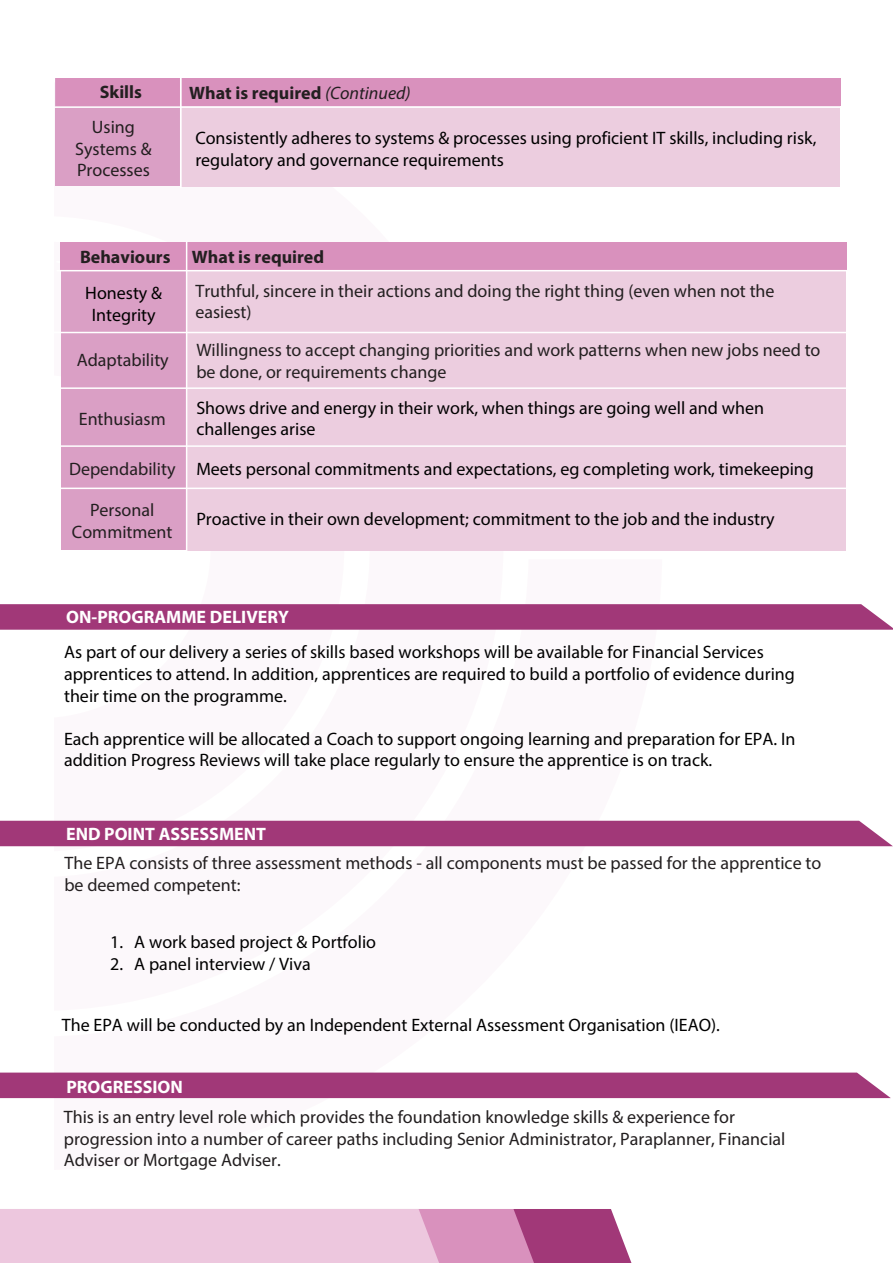
<style>
.page{position:relative;width:893px;height:1263px;background:#fff}
.page>*{position:absolute;margin:0;border:0;box-sizing:border-box;transform-origin:0 0}
.t1{font:18px/21.6px "Myriad Pro";color:#000}
.t2{font:18px/21.6px "Myriad Pro";color:#231f20}
.t3{font:18px/21.6px "Myriad Pro";color:#221e1f}
.t4{font:700 18px "Myriad Pro";color:#231f20}
.t5{font:700 18px "Myriad Pro";color:#fff}
.s1{font-weight:400;font-style:italic}
</style>
<div class="page">
<svg style="left:54px;top:269px;width:290px;height:578px"></svg>
<svg style="left:0;top:1209px;width:631px;height:54px;background:#dea9c9"></svg>
<div style="left:61px;top:243px;width:127px;height:307px;background:#da9fc5"></div>
<div style="left:187px;top:243px;width:659px;height:307px;background:#eccddf"></div>
<div style="left:60px;top:242px;width:787px;height:27px;background:#d991bd"></div>
<hr style="left:57px;top:270px;width:797px;height:1px;background:#fff">
<hr style="left:186px;top:241px;width:1px;height:310px;background:#fff">
<hr style="left:54px;top:332px;width:797px;height:1px;background:#fff">
<hr style="left:57px;top:387px;width:798px;height:2px;background:#fff">
<svg style="left:0;top:604px;width:893px;height:26px;background:#a43e7c"></svg>
<div style="left:0;top:821px;width:893px;height:25px;background:#a13878"></div>
<hr style="left:58px;top:445px;width:798px;height:2px;background:#fff">
<hr style="left:57px;top:487px;width:802px;height:2px;background:#fff">
<div style="left:0;top:1072px;width:891px;height:26px;background:#a13878"></div>
<div style="left:55px;top:78px;width:128px;height:108px;background:#da9fc5"></div>
<div style="left:182px;top:78px;width:658px;height:109px;background:#eccddf"></div>
<div style="left:56px;top:78px;width:785px;height:27px;background:#d991bd"></div>
<hr style="left:180px;top:71px;width:1px;height:117px;background:#fff">
<hr style="left:50px;top:106px;width:798px;height:2px;background:#fff">
<p class="t4" style="left:100px;top:80px;width:44px">Skills</p>
<p class="t4" style="left:189px;top:81px;width:223px">What is required <span class="s1">(Continued)</span></p>
<p class="t3" style="left:75px;top:116px;width:78px;text-align:center">Using<br>Systems &amp;<br>Processes</p>
<p class="t1" style="left:195px;top:127px;width:623px">Consistently adheres to systems &amp; processes using proficient IT skills, including risk, regulatory and governance requirements</p>
<p class="t4" style="left:80px;top:245px;width:246px">Behaviours What is required</p>
<p class="t2" style="left:195px;top:280px;width:581px;line-height:20.9px">Truthful, sincere in their actions and doing the right thing (even when not the easiest)</p>
<p class="t2" style="left:77px;top:349px;width:94px">Adaptability</p>
<p class="t1" style="left:85px;top:282px;width:78px;text-align:center">Honesty &amp;<br>Integrity</p>
<p class="t2" style="left:196px;top:339px;width:626px">Willingness to accept changing priorities and work patterns when new jobs need to be done, or requirements change</p>
<p class="t1" style="left:196px;top:397px;width:569px;line-height:21.1px">Shows drive and energy in their work, when things are going well and when challenges arise</p>
<p class="t2" style="left:79px;top:408px;width:88px">Enthusiasm</p>
<p class="t2" style="left:69px;top:458px;width:108px">Dependability</p>
<p class="t2" style="left:72px;top:499px;width:102px;text-align:center">Personal<br>Commitment</p>
<p class="t1" style="left:196px;top:458px;width:619px">Meets personal commitments and expectations, eg completing work, timekeeping</p>
<p class="t1" style="left:196px;top:507px;width:580px">Proactive in their own development; commitment to the job and the industry</p>
<p class="t5" style="left:66px;top:605px;width:224px">ON-PROGRAMME DELIVERY</p>
<p class="t1" style="left:64px;top:641px;width:732px">As part of our delivery a series of skills based workshops will be available for Financial Services apprentices to attend. In addition, apprentices are required to build a portfolio of evidence during their time on the programme.</p>
<p class="t1" style="left:64px;top:728px;width:733px">Each apprentice will be allocated a Coach to support ongoing learning and preparation for EPA. In addition Progress Reviews will take place regularly to ensure the apprentice is on track.</p>
<p class="t5" style="left:66px;top:822px;width:202px">END POINT ASSESSMENT</p>
<p class="t2" style="left:64px;top:852px;width:758px">The EPA consists of three assessment methods - all components must be passed for the apprentice to be deemed competent:</p>
<p class="t1" style="left:110px;top:931px;width:267px">1. A work based project &amp; Portfolio</p>
<p class="t1" style="left:110px;top:953px;width:202px">2. A panel interview / Viva</p>
<p class="t1" style="left:62px;top:1014px;width:660px">The EPA will be conducted by an Independent External Assessment Organisation (IEAO).</p>
<p class="t5" style="left:66px;top:1075px;width:118px">PROGRESSION</p>
<p class="t3" style="left:64px;top:1106px;width:723px">This is an entry level role which provides the foundation knowledge skills &amp; experience for progression into a number of career paths including Senior Administrator, Paraplanner, Financial<br>Adviser or Mortgage Adviser.</p>
</div>
